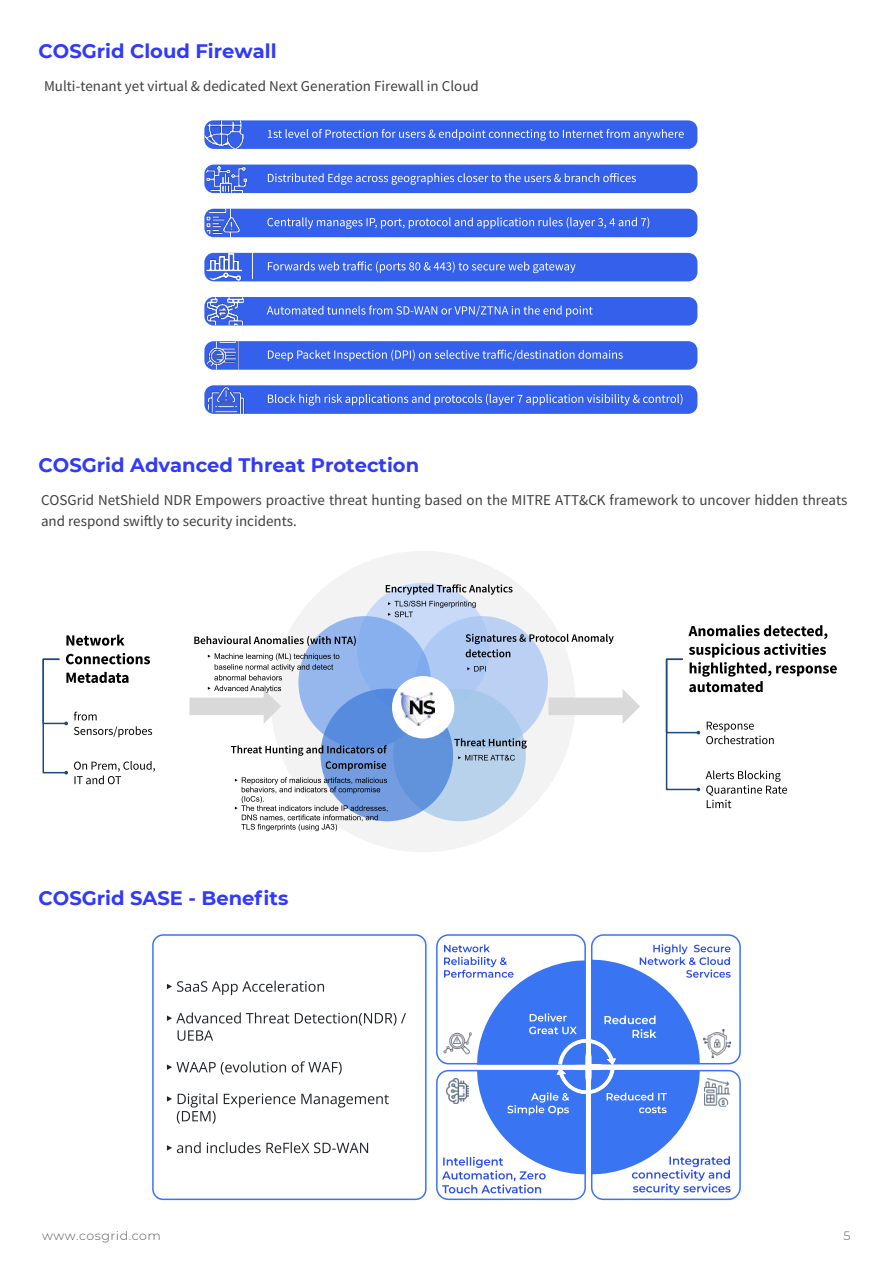
<style>
.page{position:relative;width:893px;height:1263px;background:#fff}
.page>*{position:absolute;margin:0;border:0;box-sizing:border-box;transform-origin:0 0}
.t1{font:700 19.5px "Montserrat";color:#313af9}
.t2{font:15px/21px "Source Sans Pro";color:#404041}
.t3{font:300 12px "Montserrat";letter-spacing:.04em;color:#58595b;scale:1.05 1}
</style>
<div class="page">
<svg style="left:436px;top:934px;width:305px;height:267px"></svg>
<img style="left:447px;top:1079px;width:21px;height:25px">
<img style="left:703px;top:1029px;width:28px;height:28px">
<img style="left:705px;top:1079px;width:24px;height:27px">
<svg style="left:152px;top:934px;width:275px;height:267px"></svg>
<svg style="left:167px;top:981px;width:157px;height:14px"></svg>
<svg style="left:167px;top:1012px;width:239px;height:29px"></svg>
<svg style="left:167px;top:1061px;width:175px;height:14px"></svg>
<svg style="left:167px;top:1093px;width:222px;height:30px"></svg>
<svg style="left:167px;top:1142px;width:201px;height:11px"></svg>
<img style="left:443px;top:1029px;width:29px;height:29px">
<svg style="left:330px;top:551px;width:176px;height:301px;fill:#f3f3f3"></svg>
<div style="left:379px;top:576px;width:209px;height:26px;background:#f3f3f3"></div>
<div style="left:217px;top:770px;width:183px;height:69px;background:#fff"></div>
<svg style="left:66px;top:635px;width:59px;height:11px"></svg>
<svg style="left:189px;top:583px;width:451px;height:248px"></svg>
<img style="left:395px;top:692px;width:39px;height:33px">
<svg style="left:42px;top:653px;width:113px;height:131px"></svg>
<svg style="left:665px;top:625px;width:172px;height:183px"></svg>
<svg style="left:204px;top:385px;width:493px;height:29px;background:#466eed"></svg>
<svg style="left:238px;top:341px;width:459px;height:29px;background:#446ced"></svg>
<svg style="left:243px;top:297px;width:454px;height:29px;background:#436bed"></svg>
<svg style="left:253px;top:253px;width:444px;height:28px;background:#4069ed"></svg>
<svg style="left:242px;top:209px;width:455px;height:28px;background:#416aed"></svg>
<svg style="left:204px;top:165px;width:493px;height:28px;background:#426bed"></svg>
<svg style="left:210px;top:120px;width:487px;height:29px;background:#466eed"></svg>
<div style="left:205px;top:166px;width:41px;height:42px;background:linear-gradient(to right,#fff,#fff)"></div>
<div style="left:199px;top:201px;width:43px;height:42px;background:linear-gradient(to right,#fff,#fff)"></div>
<svg style="left:199px;top:234px;width:44px;height:48px"></svg>
<img style="left:204px;top:120px;width:39px;height:28px">
<img style="left:205px;top:166px;width:41px;height:27px">
<img style="left:204px;top:209px;width:38px;height:28px">
<img style="left:204px;top:253px;width:49px;height:28px">
<img style="left:204px;top:297px;width:39px;height:29px">
<img style="left:204px;top:341px;width:34px;height:29px">
<img style="left:205px;top:385px;width:42px;height:29px">
<h1 class="t1" style="left:39px;top:37px;width:239px">COSGrid Cloud Firewall</h1>
<p class="t2" style="left:44px;top:76px;width:436px">Multi-tenant yet virtual &amp; dedicated Next Generation Firewall in Cloud</p>
<h1 class="t1" style="left:39px;top:451px;width:382px">COSGrid Advanced Threat Protection</h1>
<p class="t2" style="left:41px;top:490px;width:808px">COSGrid NetShield NDR Empowers proactive threat hunting based on the MITRE ATT&amp;CK framework to uncover hidden threats and respond swiftly to security incidents.</p>
<h1 class="t1" style="left:39px;top:884px;width:251px">COSGrid SASE - Benefits</h1>
<p class="t3" style="left:42px;top:1227px;width:115px">www.cosgrid.com</p>
<p class="t3" style="left:843px;top:1227px;width:8px">5</p>
</div>
